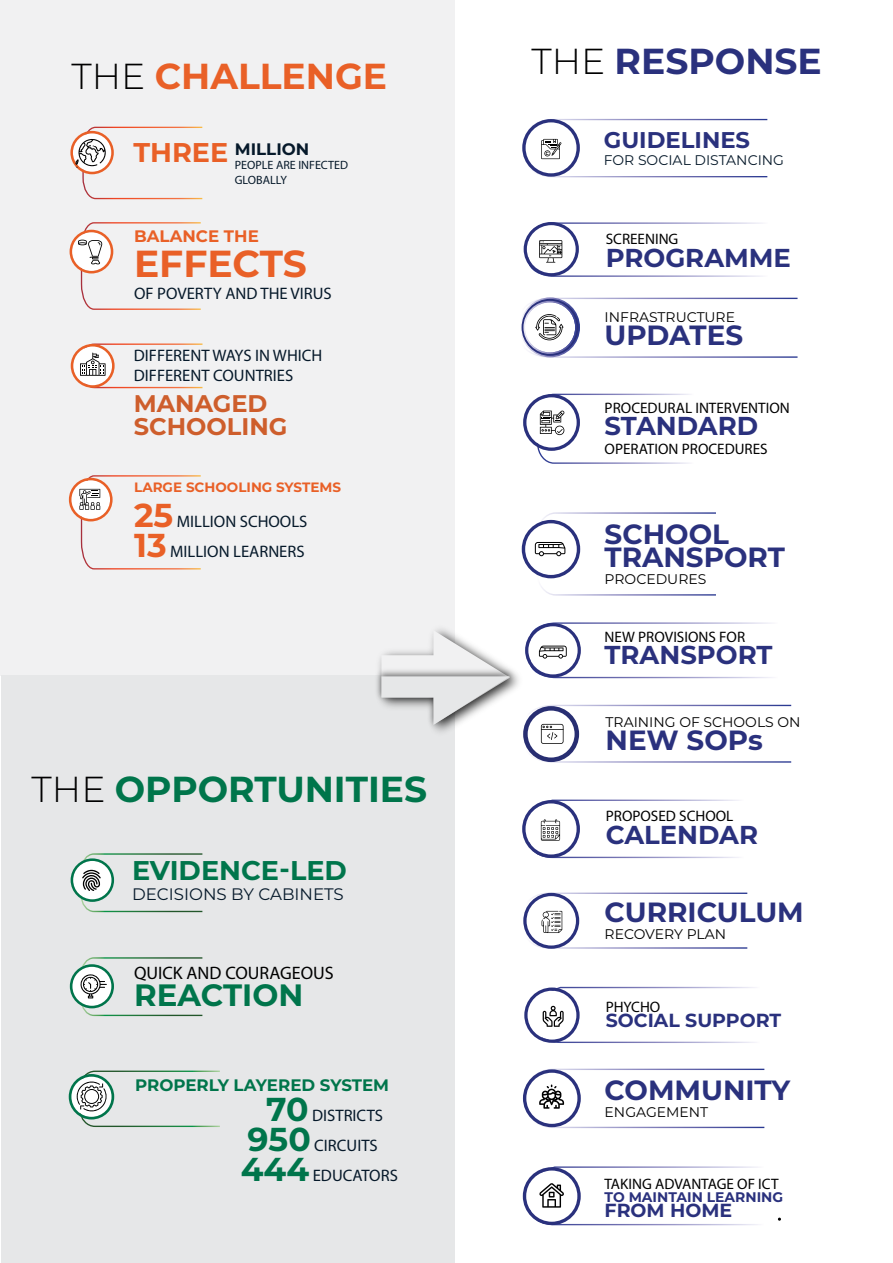
<style>
.page{position:relative;width:893px;height:1263px;background:#fff}
.page>*{position:absolute;margin:0;border:0;box-sizing:border-box;transform-origin:0 0}
.t1{font:700 37.65px "Montserrat";color:#e96027}
.t2{font:700 36.15px "Montserrat";color:#00754b}
.t3{font:700 36.15px "Montserrat";color:#e96027}
.t4{font:700 36.15px "Montserrat";color:#2a317d}
.t5{font:700 30.9px "Montserrat";color:#00754b}
.t6{font:700 27.75px/22.8px "Montserrat";color:#2a317d}
.t7{font:700 27.15px "Montserrat";color:#00754b}
.t8{font:700 27.15px "Montserrat";color:#e96027}
.t9{font:700 25.95px "Montserrat";color:#2a317d}
.t10{font:700 24px/22.5px "Montserrat";color:#ce5e2c}
.t11{font:700 22.8px "Montserrat";color:#2a317d}
.t12{font:700 18.9px "Montserrat";color:#2a317d}
.t13{font:18px "Myriad Pro";color:#000}
.t14{font:500 16.65px/20px "Montserrat";color:#06192a}
.t15{font:700 16.65px "Montserrat";color:#00754b}
.t16{font:16.65px "Montserrat";color:#06192a}
.t17{font:700 16.65px "Montserrat";color:#e96027}
.t18{font:700 16.65px "Montserrat";color:#06192a}
.t19{font:15.15px "Myriad Pro";color:#000}
.t20{font:13.95px "Montserrat";color:#000}
.t21{font:13.95px "Montserrat";color:#06192a}
.t22{font:700 13.95px "Montserrat";color:#2a317d}
.t23{font:700 13.5px "Montserrat";color:#e96027}
.t24{font:500 12px/14.4px "Montserrat";color:#06192a}
.s1{font-weight:300;color:#000}
.s2{font-weight:700;font-size:33.15px;color:#e96027}
.s3{font-weight:700;font-size:33.15px;color:#00754b}
</style>
<div class="page">
<svg style="left:0;top:54px;width:1px;height:56px"></svg>
<div style="left:1px;top:0;width:454px;height:675px;background:#f1f1f2"></div>
<div style="left:1px;top:675px;width:454px;height:588px;background:#e6e7e8"></div>
<svg style="left:70px;top:222px;width:131px;height:88px"></svg>
<svg style="left:70px;top:126px;width:133px;height:74px"></svg>
<svg style="left:71px;top:343px;width:132px;height:46px"></svg>
<svg style="left:69px;top:475px;width:132px;height:95px"></svg>
<svg style="left:70px;top:957px;width:133px;height:60px"></svg>
<svg style="left:69px;top:1070px;width:151px;height:57px"></svg>
<svg style="left:522px;top:118px;width:246px;height:60px"></svg>
<svg style="left:524px;top:222px;width:238px;height:55px"></svg>
<svg style="left:521px;top:297px;width:277px;height:61px"></svg>
<svg style="left:523px;top:393px;width:167px;height:71px"></svg>
<svg style="left:522px;top:512px;width:194px;height:84px"></svg>
<svg style="left:528px;top:622px;width:244px;height:57px"></svg>
<svg style="left:524px;top:704px;width:268px;height:59px"></svg>
<svg style="left:522px;top:799px;width:217px;height:60px"></svg>
<svg style="left:523px;top:892px;width:225px;height:57px"></svg>
<svg style="left:524px;top:986px;width:231px;height:57px"></svg>
<svg style="left:523px;top:1068px;width:242px;height:61px"></svg>
<svg style="left:523px;top:1166px;width:235px;height:60px"></svg>
<svg style="left:778px;top:1217px;width:3px;height:4px"></svg>
<img style="left:379px;top:629px;width:149px;height:112px">
<img style="left:377px;top:665px;width:142px;height:67px">
<svg style="left:381px;top:630px;width:129px;height:95px"></svg>
<svg style="left:71px;top:853px;width:132px;height:60px"></svg>
<h2 class="t3" style="left:72px;top:50px;width:317px"><span class="s1">THE</span> CHALLENGE</h2>
<h3 class="t8" style="left:133px;top:132px;width:96px">THREE</h3>
<p class="t18" style="left:235px;top:137px;width:76px">MILLION</p>
<p class="t24" style="left:235px;top:158px;width:115px">PEOPLE ARE INFECTED<br>GLOBALLY</p>
<p class="t17" style="left:134px;top:224px;width:126px">BALANCE THE</p>
<h1 class="t1" style="left:134px;top:236px;width:174px">EFFECTS</h1>
<p class="t14" style="left:134px;top:283px;width:199px">OF POVERTY AND THE VIRUS</p>
<p class="t14" style="left:134px;top:346px;width:190px">DIFFERENT WAYS IN WHICH<br>DIFFERENT COUNTRIES</p>
<h3 class="t10" style="left:134px;top:391px;width:155px">MANAGED<br>SCHOOLING</h3>
<p class="t23" style="left:134px;top:478px;width:209px">LARGE SCHOOLING SYSTEMS</p>
<p class="t14" style="left:134px;top:506px;width:175px;line-height:30.2px"><span class="s2">25</span> MILLION SCHOOLS<br><span class="s2">13</span> MILLION LEARNERS</p>
<h2 class="t2" style="left:32px;top:763px;width:397px"><span class="s1">THE</span> OPPORTUNITIES</h2>
<h3 class="t7" style="left:132px;top:851px;width:216px">EVIDENCE-LED</h3>
<p class="t16" style="left:132px;top:883px;width:213px">DECISIONS BY CABINETS</p>
<p class="t13" style="left:134px;top:962px;width:201px">QUICK AND COURAGEOUS</p>
<h3 class="t5" style="left:134px;top:973px;width:171px">REACTION</h3>
<p class="t15" style="left:135px;top:1073px;width:255px">PROPERLY LAYERED SYSTEM</p>
<p class="t14" style="left:266px;top:1105px;width:118px"><span class="s3">70</span> DISTRICTS</p>
<p class="t14" style="left:248px;top:1135px;width:132px"><span class="s3">950</span> CIRCUITS</p>
<p class="t14" style="left:241px;top:1165px;width:159px"><span class="s3">444</span> EDUCATORS</p>
<h2 class="t4" style="left:531px;top:35px;width:292px"><span class="s1">THE</span> RESPONSE</h2>
<h3 class="t11" style="left:604px;top:124px;width:148px">GUIDELINES</h3>
<p class="t21" style="left:604px;top:150px;width:182px">FOR SOCIAL DISTANCING</p>
<p class="t19" style="left:606px;top:230px;width:74px">SCREENING</p>
<h3 class="t9" style="left:606px;top:239px;width:187px">PROGRAMME</h3>
<p class="t20" style="left:605px;top:308px;width:132px">INFRASTRUCTURE</p>
<h3 class="t6" style="left:605px;top:322px;width:140px">UPDATES</h3>
<p class="t19" style="left:605px;top:398px;width:187px">PROCEDURAL INTERVENTION</p>
<h3 class="t9" style="left:605px;top:407px;width:155px">STANDARD</h3>
<p class="t19" style="left:605px;top:439px;width:165px">OPERATION PROCEDURES</p>
<h3 class="t6" style="left:605px;top:522px;width:182px">SCHOOL<br>TRANSPORT</h3>
<p class="t20" style="left:605px;top:569px;width:103px">PROCEDURES</p>
<p class="t19" style="left:605px;top:627px;width:142px">NEW PROVISIONS FOR</p>
<h3 class="t9" style="left:605px;top:636px;width:169px">TRANSPORT</h3>
<p class="t20" style="left:606px;top:713px;width:196px">TRAINING OF SCHOOLS ON</p>
<h3 class="t6" style="left:606px;top:727px;width:159px">NEW SOPs</h3>
<p class="t19" style="left:606px;top:807px;width:129px">PROPOSED SCHOOL</p>
<h3 class="t9" style="left:606px;top:816px;width:154px">CALENDAR</h3>
<h3 class="t6" style="left:605px;top:900px;width:201px">CURRICULUM</h3>
<p class="t20" style="left:605px;top:924px;width:123px">RECOVERY PLAN</p>
<p class="t19" style="left:606px;top:997px;width:56px">PHYCHO</p>
<p class="t12" style="left:606px;top:1006px;width:177px">SOCIAL SUPPORT</p>
<h3 class="t6" style="left:605px;top:1077px;width:187px">COMMUNITY</h3>
<p class="t20" style="left:605px;top:1102px;width:105px">ENGAGEMENT</p>
<p class="t19" style="left:605px;top:1175px;width:176px">TAKING ADVANTAGE OF ICT</p>
<p class="t22" style="left:605px;top:1187px;width:180px">TO MAINTAIN LEARNING</p>
<p class="t12" style="left:605px;top:1197px;width:129px">FROM HOME</p>
</div>
